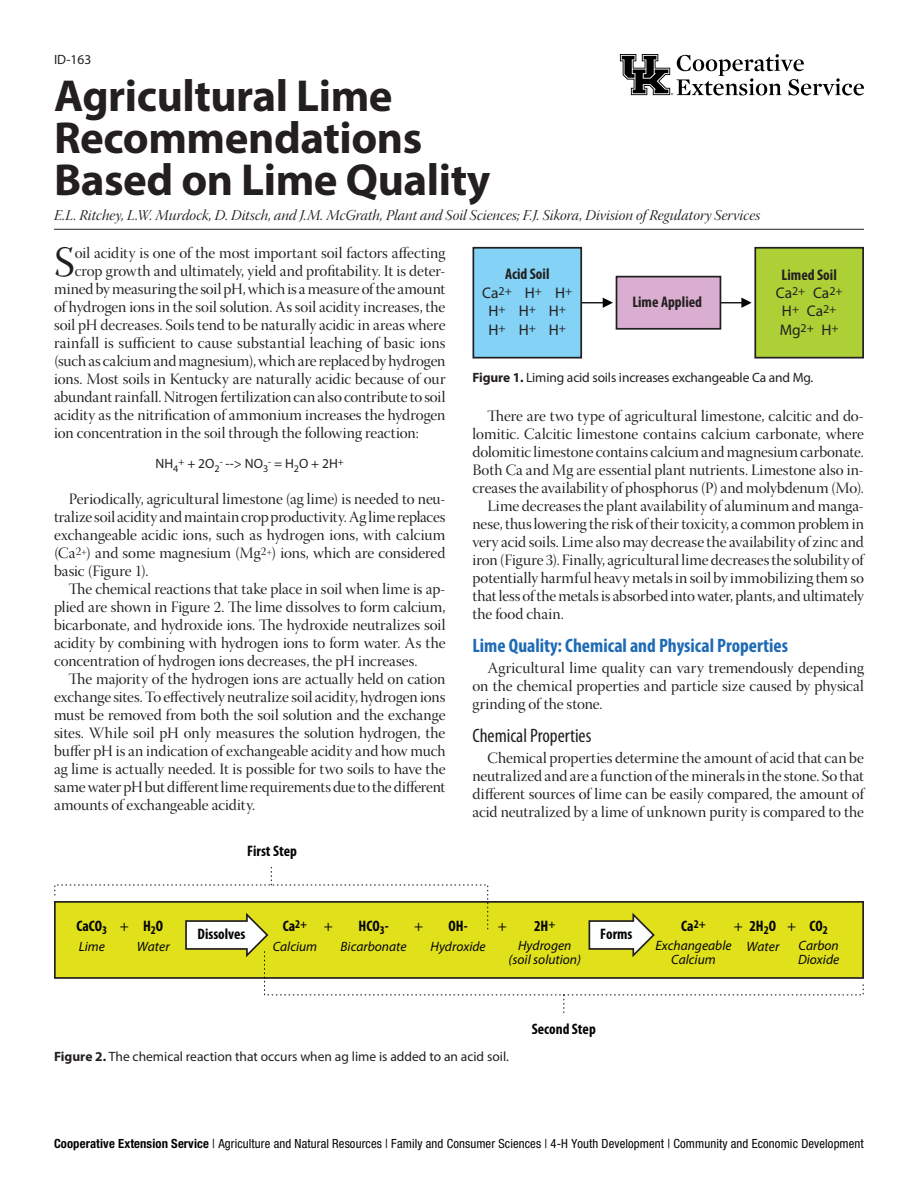
<style>
.page{position:relative;width:918px;height:1188px;background:#fff}
.page>*{position:absolute;margin:0;border:0;box-sizing:border-box;transform-origin:0 0}
.PubTitle{font:700 45px/42px "Myriad Pro";letter-spacing:-.01em;color:#231f20}
.body_drop_cap{font:43.05px "Warnock Pro Disp";color:#231f20}
._1{font:700 condensed 19.5px "Myriad Pro";color:#1d6ab5}
._2{font:condensed 19.5px "Myriad Pro";color:#231f20}
.body{font:15.75px/18px "Warnock Pro Disp";letter-spacing:-.005em;color:#231f20;text-align:justify}
.body_drop_cap-2{font:15.75px "Warnock Pro Disp";color:#231f20}
.t1{font:15.45px/18.5px "Myriad Pro";color:#231f20;text-align:center}
.t2{font:700 condensed 15.45px "Myriad Pro";color:#231f20}
.t3{font:700 condensed 15.15px "Myriad Pro";color:#050504}
.t4{font:15.15px "Myriad Pro";color:#050504}
.Author{font:15px "Warnock Pro It Disp";letter-spacing:.005em;color:#231f20}
.table__body{font:13.5px "Myriad Pro";color:#231f20}
.t5{font:italic 13.5px/14.4px "Myriad Pro";color:#050504;text-align:center}
.pub_number{font:13.5px "Myriad Pro";color:#231f20}
.t6{font:condensed 12.6px "Helvetica Neue LT Std";letter-spacing:.01em;color:#040503}
.t7{font:700 condensed 11.85px "Myriad Pro";color:#050504}
.s1{font-weight:700;font-stretch:condensed}
.s2{font-weight:700}
.s3{font-weight:400;font-stretch:normal}
</style>
<div class="page">
<hr style="left:54px;top:229px;width:810px;height:1px;background:#231f20">
<svg style="left:620px;top:54px;width:244px;height:42px"></svg>
<svg style="left:54px;top:884px;width:810px;height:129px"></svg>
<svg style="left:184px;top:911px;width:86px;height:48px"></svg>
<svg style="left:588px;top:911px;width:68px;height:48px"></svg>
<svg style="left:271px;top:866px;width:1px;height:19px"></svg>
<svg style="left:721px;top:298px;width:31px;height:10px"></svg>
<svg style="left:582px;top:298px;width:31px;height:10px"></svg>
<div style="left:473px;top:248px;width:108px;height:110px;background:#84d2f5"></div>
<div style="left:473px;top:247px;width:109px;height:112px;border:2px solid #231f20"></div>
<div style="left:755px;top:248px;width:108px;height:110px;background:#add037"></div>
<div style="left:754px;top:247px;width:110px;height:112px;border:2px solid #231f20"></div>
<div style="left:616px;top:276px;width:105px;height:54px;background:#daaed0;border:2px solid #231f20"></div>
<p class="pub_number" style="left:54px;top:51px;width:39px">ID-163</p>
<p class="PubTitle" style="left:54px;top:74px;width:438px">Agricultural Lime<br>Recommendations<br>Based on Lime Quality</p>
<p class="Author" style="left:54px;top:207px;width:708px">E.L. Ritchey, L.W. Murdock, D. Ditsch, and J.M. McGrath, Plant and Soil Sciences; F.J. Sikora, Division of Regulatory Services</p>
<p class="body_drop_cap" style="left:54px;top:239px;width:22px">S</p>
<p class="body_drop_cap-2" style="left:75px;top:245px;width:372px">oil acidity is one of the most important soil factors affecting</p>
<p class="body_drop_cap-2" style="left:75px;top:263px;width:372px">crop growth and ultimately, yield and profitability. It is deter-</p>
<p class="body_drop_cap-2" style="left:54px;top:281px;width:393px">mined by measuring the soil pH, which is a measure of the amount</p>
<p class="body_drop_cap-2" style="left:54px;top:299px;width:393px">of hydrogen ions in the soil solution. As soil acidity increases, the</p>
<p class="body_drop_cap-2" style="left:54px;top:317px;width:393px">soil pH decreases. Soils tend to be naturally acidic in areas where</p>
<p class="body_drop_cap-2" style="left:54px;top:335px;width:393px">rainfall is sufficient to cause substantial leaching of basic ions</p>
<p class="body_drop_cap-2" style="left:54px;top:353px;width:393px">(such as calcium and magnesium), which are replaced by hydrogen</p>
<p class="body_drop_cap-2" style="left:54px;top:371px;width:393px">ions. Most soils in Kentucky are naturally acidic because of our</p>
<p class="body_drop_cap-2" style="left:54px;top:389px;width:393px">abundant rainfall. Nitrogen fertilization can also contribute to soil</p>
<p class="body_drop_cap-2" style="left:54px;top:407px;width:393px">acidity as the nitrification of ammonium increases the hydrogen</p>
<p class="body_drop_cap-2" style="left:54px;top:425px;width:366px">ion concentration in the soil through the following reaction:</p>
<p class="table__body" style="left:156px;top:456px;width:190px">NH<sub>4</sub><sup>+</sup> + 2O<sub>2</sub><sup>-</sup> --&gt; NO<sub>3</sub><sup>-</sup> = H<sub>2</sub>O + 2H<sup>+</sup></p>
<p class="body" style="left:54px;top:492px;width:393px;text-indent:15px">Periodically, agricultural limestone (ag lime) is needed to neu&shy;tralize soil acidity and maintain crop productivity. Ag lime replaces exchangeable acidic ions, such as hydrogen ions, with calcium (Ca<sup>2+</sup>) and some magnesium (Mg<sup>2+</sup>) ions, which are considered basic (Figure 1).</p>
<p class="body" style="left:54px;top:582px;width:393px;text-indent:15px">The chemical reactions that take place in soil when lime is ap&shy;plied are shown in Figure 2. The lime dissolves to form calcium, bicarbonate, and hydroxide ions. The hydroxide neutralizes soil acidity by combining with hydrogen ions to form water. As the concentration of hydrogen ions decreases, the pH increases.</p>
<p class="body" style="left:54px;top:672px;width:393px;text-indent:15px">The majority of the hydrogen ions are actually held on cation exchange sites. To effectively neutralize soil acidity, hydrogen ions must be removed from both the soil solution and the exchange sites. While soil pH only measures the solution hydrogen, the buffer pH is an indication of exchangeable acidity and how much ag lime is actually needed. It is possible for two soils to have the same water pH but different lime requirements due to the different amounts of exchangeable acidity.</p>
<p class="t1" style="left:482px;top:265px;width:92px"><span class="s1">Acid Soil<br></span>Ca<sup>2+</sup> H<sup>+</sup> H<sup>+<br></sup>H<sup>+</sup> H<sup>+</sup> H<sup>+<br></sup>H<sup>+</sup> H<sup>+</sup> H<sup>+</sup></p>
<p class="t1" style="left:776px;top:265px;width:68px"><span class="s1">Limed Soil<br></span>Ca<sup>2+</sup> Ca<sup>2+<br></sup>H<sup>+</sup> Ca<sup>2+<br></sup>Mg<sup>2+</sup> H<sup>+</sup></p>
<p class="t2" style="left:632px;top:292px;width:71px">Lime Applied</p>
<p class="table__body" style="left:472px;top:369px;width:342px"><span class="s2">Figure 1.</span> Liming acid soils increases exchangeable Ca and Mg.</p>
<p class="body" style="left:472px;top:408px;width:393px;text-indent:15px">There are two type of agricultural limestone, calcitic and do&shy;lomitic. Calcitic limestone contains calcium carbonate, where dolomitic limestone contains calcium and magnesium carbonate.<br>Both Ca and Mg are essential plant nutrients. Limestone also in&shy;creases the availability of phosphorus (P) and molybdenum (Mo).</p>
<p class="body" style="left:472px;top:498px;width:393px;text-indent:15px">Lime decreases the plant availability of aluminum and manga&shy;nese, thus lowering the risk of their toxicity, a common problem in very acid soils. Lime also may decrease the availability of zinc and iron (Figure 3). Finally, agricultural lime decreases the solubility of potentially harmful heavy metals in soil by immobilizing them so that less of the metals is absorbed into water, plants, and ultimately the food chain.</p>
<p class="_1" style="left:472px;top:633px;width:317px">Lime Quality: Chemical and Physical Properties</p>
<p class="body" style="left:472px;top:660px;width:393px;text-indent:15px">Agricultural lime quality can vary tremendously depending on the chemical properties and particle size caused by physical grinding of the stone.</p>
<p class="_2" style="left:472px;top:723px;width:120px">Chemical Properties</p>
<p class="body" style="left:472px;top:750px;width:393px;text-indent:15px">Chemical properties determine the amount of acid that can be neutralized and are a function of the minerals in the stone. So that different sources of lime can be easily compared, the amount of acid neutralized by a lime of unknown purity is compared to the</p>
<p class="t3" style="left:247px;top:842px;width:51px">First Step</p>
<p class="t7" style="left:295px;top:917px;width:14px">2+</p>
<p class="t3" style="left:76px;top:917px;width:32px">CaCO<sub>3</sub></p>
<p class="t3" style="left:143px;top:917px;width:22px">H<sub>2</sub>O</p>
<p class="t5" style="left:137px;top:939px;width:34px">Water</p>
<p class="t3" style="left:283px;top:917px;width:14px">Ca</p>
<p class="t3" style="left:358px;top:917px;width:32px">HCO<sub>3</sub>-</p>
<p class="t4" style="left:414px;top:917px;width:11px">+</p>
<p class="t3" style="left:449px;top:917px;width:21px">OH-</p>
<p class="t4" style="left:120px;top:917px;width:11px">+</p>
<p class="t4" style="left:324px;top:917px;width:11px">+</p>
<p class="t3" style="left:198px;top:925px;width:50px">Dissolves</p>
<p class="t5" style="left:79px;top:939px;width:28px">Lime</p>
<p class="t5" style="left:273px;top:939px;width:46px">Calcium</p>
<p class="t5" style="left:341px;top:939px;width:68px">Bicarbonate</p>
<p class="t5" style="left:431px;top:939px;width:57px">Hydroxide</p>
<p class="t3" style="left:534px;top:917px;width:23px">2H<sup>+</sup></p>
<p class="t3" style="left:681px;top:917px;width:26px">Ca<sup>2+</sup></p>
<p class="t3" style="left:809px;top:917px;width:20px">CO<sub>2</sub></p>
<p class="t5" style="left:655px;top:938px;width:78px">Exchangeable<br>Calcium</p>
<p class="t5" style="left:746px;top:939px;width:34px">Water</p>
<p class="t5" style="left:798px;top:938px;width:43px;text-align:left">Carbon<br>Dioxide</p>
<p class="t4" style="left:498px;top:917px;width:11px">+</p>
<p class="t3" style="left:734px;top:917px;width:44px"><span class="s3">+</span> 2H<sub>2</sub>O</p>
<p class="t4" style="left:787px;top:917px;width:11px">+</p>
<p class="t5" style="left:509px;top:938px;width:74px">Hydrogen (soil solution)</p>
<p class="t3" style="left:600px;top:925px;width:34px">Forms</p>
<p class="t3" style="left:532px;top:1020px;width:65px">Second Step</p>
<p class="table__body" style="left:54px;top:1049px;width:456px"><span class="s2">Figure 2.</span> The chemical reaction that occurs when ag lime is added to an acid soil.</p>
<p class="t6" style="left:54px;top:1136px;width:811px"><span class="s2">Cooperative Extension Service</span> | Agriculture and Natural Resources | Family and Consumer Sciences | 4-H Youth Development | Community and Economic Development</p>
</div>
